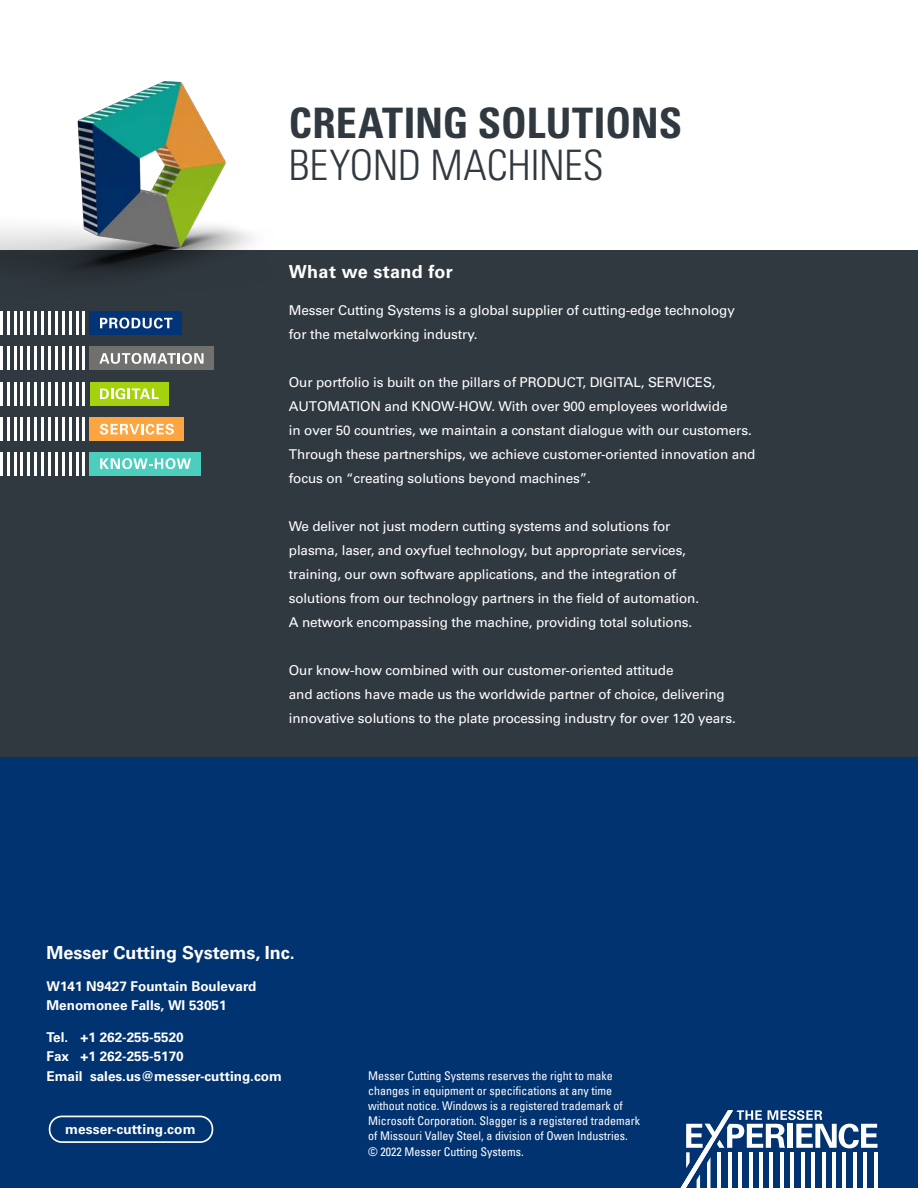
<style>
.page{position:relative;width:918px;height:1188px;background:#fff}
.page>*{position:absolute;margin:0;border:0;box-sizing:border-box;transform-origin:0 0}
.HL_Condensed_1{font:700 condensed 42px "Univers LT Pro";color:#313940}
.HL_Condensed_2{font:300 condensed 42px "Univers LT Pro";letter-spacing:-.01em;color:#313940}
.Copy_Fliesstext_NEG{font:700 18px "Univers LT Pro 65";color:#fff}
.HL_Over{font:700 18px "Univers LT Pro 65";letter-spacing:.02em;color:#fff}
.t1{font:700 13.65px "Univers LT Pro 65";letter-spacing:.01em;color:#fff}
.Copy_Fliesstext_NEG-2{font:13.5px "Univers LT 55 Rm";letter-spacing:-.01em;color:#fff}
.Copy_Fliesstext_NEG-3{font:13.5px/19.5px "Univers LT 65 Bd";color:#fff}
.Body{font:condensed 12px/15px "Univers Com 57";color:#fff}
</style>
<div class="page">
<div style="left:0;top:705px;width:918px;height:483px;background:#013371"></div>
<div style="left:0;top:251px;width:918px;height:506px;background:#313940"></div>
<div style="left:90px;top:311px;width:92px;height:24px;background:#033477"></div>
<svg style="left:100px;top:318px;width:73px;height:11px"></svg>
<hr style="left:55px;top:311px;width:2px;height:24px;background:#fff">
<hr style="left:69px;top:311px;width:2px;height:24px;background:#fff">
<hr style="left:62px;top:311px;width:2px;height:24px;background:#fff">
<hr style="left:76px;top:311px;width:2px;height:24px;background:#fff">
<hr style="left:48px;top:311px;width:3px;height:24px;background:#fff">
<hr style="left:83px;top:311px;width:2px;height:24px;background:#fff">
<hr style="left:35px;top:311px;width:2px;height:24px;background:#fff">
<hr style="left:41px;top:311px;width:3px;height:24px;background:#fff">
<hr style="left:14px;top:311px;width:2px;height:24px;background:#fff">
<hr style="left:7px;top:311px;width:2px;height:24px;background:#fff">
<hr style="left:21px;top:311px;width:2px;height:24px;background:#fff">
<hr style="left:0;top:311px;width:2px;height:24px;background:#fff">
<hr style="left:28px;top:311px;width:2px;height:24px;background:#fff">
<div style="left:90px;top:347px;width:124px;height:23px;background:#70706f"></div>
<svg style="left:99px;top:353px;width:105px;height:11px"></svg>
<hr style="left:55px;top:347px;width:2px;height:23px;background:#fff">
<hr style="left:69px;top:347px;width:2px;height:23px;background:#fff">
<hr style="left:62px;top:347px;width:2px;height:23px;background:#fff">
<hr style="left:76px;top:347px;width:2px;height:23px;background:#fff">
<hr style="left:48px;top:347px;width:3px;height:23px;background:#fff">
<hr style="left:83px;top:347px;width:2px;height:23px;background:#fff">
<hr style="left:35px;top:347px;width:2px;height:23px;background:#fff">
<hr style="left:41px;top:347px;width:3px;height:23px;background:#fff">
<hr style="left:14px;top:347px;width:2px;height:23px;background:#fff">
<hr style="left:7px;top:347px;width:2px;height:23px;background:#fff">
<hr style="left:21px;top:347px;width:2px;height:23px;background:#fff">
<hr style="left:0;top:347px;width:2px;height:23px;background:#fff">
<hr style="left:28px;top:347px;width:2px;height:23px;background:#fff">
<div style="left:90px;top:382px;width:79px;height:24px;background:#a4d20c"></div>
<svg style="left:100px;top:388px;width:59px;height:11px"></svg>
<hr style="left:55px;top:382px;width:2px;height:24px;background:#fff">
<hr style="left:69px;top:382px;width:2px;height:24px;background:#fff">
<hr style="left:62px;top:382px;width:2px;height:24px;background:#fff">
<hr style="left:76px;top:382px;width:2px;height:24px;background:#fff">
<hr style="left:48px;top:382px;width:3px;height:24px;background:#fff">
<hr style="left:83px;top:382px;width:2px;height:24px;background:#fff">
<hr style="left:35px;top:382px;width:2px;height:24px;background:#fff">
<hr style="left:41px;top:382px;width:3px;height:24px;background:#fff">
<hr style="left:14px;top:382px;width:2px;height:24px;background:#fff">
<hr style="left:7px;top:382px;width:2px;height:24px;background:#fff">
<hr style="left:21px;top:382px;width:2px;height:24px;background:#fff">
<hr style="left:0;top:382px;width:2px;height:24px;background:#fff">
<hr style="left:28px;top:382px;width:2px;height:24px;background:#fff">
<div style="left:90px;top:417px;width:94px;height:24px;background:#fca541"></div>
<svg style="left:100px;top:424px;width:74px;height:11px"></svg>
<hr style="left:55px;top:417px;width:2px;height:24px;background:#fff">
<hr style="left:69px;top:417px;width:2px;height:24px;background:#fff">
<hr style="left:62px;top:417px;width:2px;height:24px;background:#fff">
<hr style="left:76px;top:417px;width:2px;height:24px;background:#fff">
<hr style="left:48px;top:417px;width:3px;height:24px;background:#fff">
<hr style="left:83px;top:417px;width:2px;height:24px;background:#fff">
<hr style="left:35px;top:417px;width:2px;height:24px;background:#fff">
<hr style="left:41px;top:417px;width:3px;height:24px;background:#fff">
<hr style="left:14px;top:417px;width:2px;height:24px;background:#fff">
<hr style="left:7px;top:417px;width:2px;height:24px;background:#fff">
<hr style="left:21px;top:417px;width:2px;height:24px;background:#fff">
<hr style="left:0;top:417px;width:2px;height:24px;background:#fff">
<hr style="left:28px;top:417px;width:2px;height:24px;background:#fff">
<div style="left:90px;top:453px;width:111px;height:23px;background:#4ccebd"></div>
<svg style="left:100px;top:458px;width:91px;height:11px"></svg>
<hr style="left:55px;top:453px;width:2px;height:23px;background:#fff">
<hr style="left:69px;top:453px;width:2px;height:23px;background:#fff">
<hr style="left:62px;top:453px;width:2px;height:23px;background:#fff">
<hr style="left:76px;top:453px;width:2px;height:23px;background:#fff">
<hr style="left:48px;top:453px;width:3px;height:23px;background:#fff">
<hr style="left:83px;top:453px;width:2px;height:23px;background:#fff">
<hr style="left:35px;top:453px;width:2px;height:23px;background:#fff">
<hr style="left:41px;top:453px;width:3px;height:23px;background:#fff">
<hr style="left:14px;top:453px;width:2px;height:23px;background:#fff">
<hr style="left:7px;top:453px;width:2px;height:23px;background:#fff">
<hr style="left:21px;top:453px;width:2px;height:23px;background:#fff">
<hr style="left:0;top:453px;width:2px;height:23px;background:#fff">
<hr style="left:28px;top:453px;width:2px;height:23px;background:#fff">
<svg style="left:681px;top:1110px;width:197px;height:78px"></svg>
<div style="left:49px;top:1116px;width:164px;height:27px;border:2px solid #fff;border-radius:12px"></div>
<img style="left:0;top:82px;width:283px;height:192px">
<p class="HL_Condensed_1" style="left:289px;top:97px;width:395px">CREATING SOLUTIONS</p>
<p class="HL_Condensed_2" style="left:289px;top:136px;width:316px">BEYOND MACHINES</p>
<p class="HL_Over" style="left:289px;top:258px;width:166px">What we stand for</p>
<p class="Copy_Fliesstext_NEG-2" style="left:289px;top:302px;width:447px">Messer Cutting Systems is a global supplier of cutting-edge technology</p>
<p class="Copy_Fliesstext_NEG-2" style="left:289px;top:326px;width:190px">for the metalworking industry.</p>
<p class="Copy_Fliesstext_NEG-2" style="left:289px;top:374px;width:428px">Our portfolio is built on the pillars of PRODUCT, DIGITAL, SERVICES,</p>
<p class="Copy_Fliesstext_NEG-2" style="left:289px;top:398px;width:440px">AUTOMATION and KNOW-HOW. With over 900 employees worldwide</p>
<p class="Copy_Fliesstext_NEG-2" style="left:289px;top:422px;width:464px">in over 50 countries, we maintain a constant dialogue with our customers.</p>
<p class="Copy_Fliesstext_NEG-2" style="left:289px;top:446px;width:468px">Through these partnerships, we achieve customer-oriented innovation and</p>
<p class="Copy_Fliesstext_NEG-2" style="left:289px;top:470px;width:303px">focus on “creating solutions beyond machines”.</p>
<p class="Copy_Fliesstext_NEG-2" style="left:289px;top:518px;width:383px">We deliver not just modern cutting systems and solutions for</p>
<p class="Copy_Fliesstext_NEG-2" style="left:289px;top:542px;width:399px">plasma, laser, and oxyfuel technology, but appropriate services,</p>
<p class="Copy_Fliesstext_NEG-2" style="left:289px;top:566px;width:389px">training, our own software applications, and the integration of</p>
<p class="Copy_Fliesstext_NEG-2" style="left:289px;top:590px;width:412px">solutions from our technology partners in the field of automation.</p>
<p class="Copy_Fliesstext_NEG-2" style="left:289px;top:614px;width:405px">A network encompassing the machine, providing total solutions.</p>
<p class="Copy_Fliesstext_NEG-2" style="left:289px;top:662px;width:386px">Our know-how combined with our customer-oriented attitude</p>
<p class="Copy_Fliesstext_NEG-2" style="left:289px;top:686px;width:437px">and actions have made us the worldwide partner of choice, delivering</p>
<p class="Copy_Fliesstext_NEG-2" style="left:289px;top:710px;width:448px">innovative solutions to the plate processing industry for over 120 years.</p>
<p class="Copy_Fliesstext_NEG" style="left:47px;top:940px;width:250px">Messer Cutting Systems, Inc.</p>
<p class="Copy_Fliesstext_NEG-3" style="left:47px;top:976px;width:211px">W141 N9427 Fountain Boulevard<br>Menomonee Falls, WI 53051</p>
<p class="Copy_Fliesstext_NEG-3" style="left:47px;top:1027px;width:237px">Tel. +1 262-255-5520<br>Fax +1 262-255-5170<br>Email sales.us@messer-cutting.com</p>
<p class="t1" style="left:65px;top:1120px;width:132px">messer-cutting.com</p>
<p class="Body" style="left:368px;top:1068px;width:273px">Messer Cutting Systems reserves the right to make changes in equipment or specifications at any time without notice. Windows is a registered trademark of Microsoft Corporation. Slagger is a registered trademark of Missouri Valley Steel, a division of Owen Industries.</p>
<p class="Body" style="left:368px;top:1144px;width:157px">© 2022 Messer Cutting Systems.</p>
</div>
